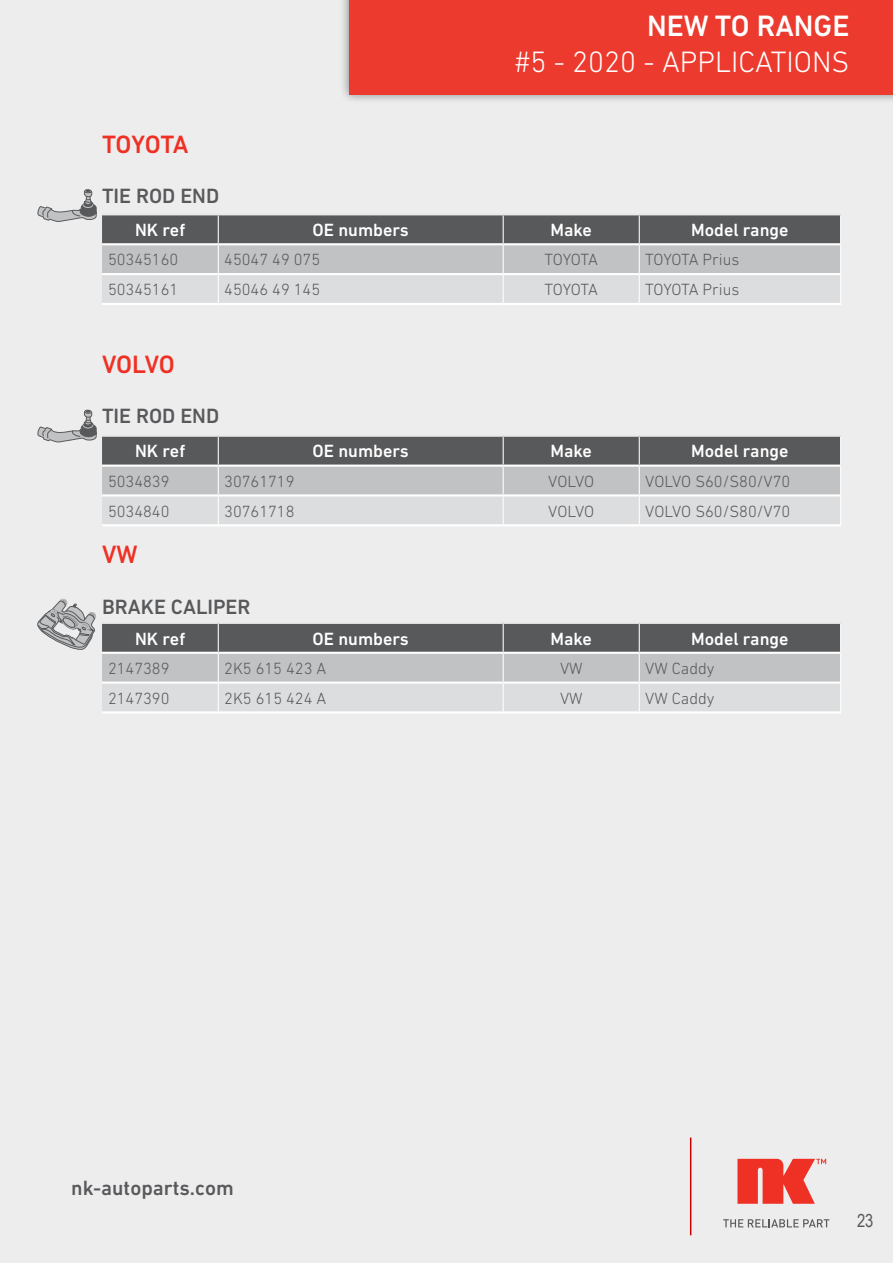
<style>
.page{position:relative;width:893px;height:1263px;background:#ededee}
.page>*{position:absolute;margin:0;border:0;box-sizing:border-box;transform-origin:0 0}
.t1{font:300 30px "DIN Next LT Pro";color:#fff}
.t2{font:500 30px "DIN Next LT Pro";color:#fff}
.t3{font:500 25.5px "DIN Next LT Pro";letter-spacing:-.01em;color:#ee3124}
.t4{font:500 21px "DIN Next LT Pro";color:#58595b}
.t5{font:500 18px "DIN Next LT Pro";color:#fff}
.t6{font:18px "Arial Narrow";color:#58595b}
.t7{font:300 16.5px "DIN Next LT Pro";color:#58595b}
</style>
<div class="page">
<svg style="left:737px;top:1159px;width:89px;height:45px"></svg>
<svg style="left:723px;top:1219px;width:106px;height:8px"></svg>
<hr style="left:690px;top:1137px;width:1px;height:98px;background:#c00">
<div style="left:339px;top:0;width:554px;height:104px;background:#58595b;opacity:.75"></div>
<div style="left:349px;top:0;width:544px;height:94px;background:#ed3a2e"></div>
<svg style="left:102px;top:215px;width:739px;height:88px;background:#a8a9ab"></svg>
<hr style="left:102px;top:243px;width:116px;height:2px;background:#fff">
<hr style="left:218px;top:243px;width:285px;height:2px;background:#fff">
<hr style="left:503px;top:243px;width:136px;height:2px;background:#fff">
<hr style="left:639px;top:243px;width:201px;height:2px;background:#fff">
<hr style="left:102px;top:273px;width:116px;height:2px;background:#fff">
<hr style="left:218px;top:273px;width:285px;height:2px;background:#fff">
<hr style="left:503px;top:273px;width:136px;height:2px;background:#fff">
<hr style="left:639px;top:273px;width:201px;height:2px;background:#fff">
<hr style="left:102px;top:303px;width:116px;height:2px;background:#fff">
<hr style="left:218px;top:303px;width:285px;height:2px;background:#fff">
<hr style="left:503px;top:303px;width:136px;height:2px;background:#fff">
<hr style="left:639px;top:303px;width:202px;height:2px;background:#fff">
<hr style="left:102px;top:213px;width:116px;height:2px;background:#e9e9e9">
<hr style="left:218px;top:213px;width:285px;height:2px;background:#e9e9e9">
<hr style="left:503px;top:213px;width:136px;height:2px;background:#e9e9e9">
<hr style="left:639px;top:213px;width:202px;height:2px;background:#e9e9e9">
<svg style="left:102px;top:437px;width:739px;height:87px;background:#a7a9aa"></svg>
<hr style="left:102px;top:465px;width:116px;height:2px;background:#fff">
<hr style="left:218px;top:465px;width:285px;height:2px;background:#fff">
<hr style="left:503px;top:465px;width:136px;height:2px;background:#fff">
<hr style="left:639px;top:465px;width:201px;height:2px;background:#fff">
<hr style="left:102px;top:494px;width:116px;height:2px;background:#fff">
<hr style="left:218px;top:494px;width:285px;height:2px;background:#fff">
<hr style="left:503px;top:494px;width:136px;height:2px;background:#fff">
<hr style="left:639px;top:494px;width:201px;height:2px;background:#fff">
<hr style="left:102px;top:524px;width:116px;height:2px;background:#fff">
<hr style="left:218px;top:524px;width:285px;height:2px;background:#fff">
<hr style="left:503px;top:524px;width:136px;height:2px;background:#fff">
<hr style="left:639px;top:524px;width:202px;height:2px;background:#fff">
<hr style="left:102px;top:435px;width:116px;height:2px;background:#e9e9e9">
<hr style="left:218px;top:435px;width:285px;height:2px;background:#e9e9e9">
<hr style="left:503px;top:435px;width:136px;height:2px;background:#e9e9e9">
<hr style="left:639px;top:435px;width:202px;height:2px;background:#e9e9e9">
<svg style="left:102px;top:624px;width:739px;height:87px;background:#a6a8a9"></svg>
<hr style="left:102px;top:652px;width:116px;height:2px;background:#fff">
<hr style="left:218px;top:652px;width:285px;height:2px;background:#fff">
<hr style="left:503px;top:652px;width:136px;height:2px;background:#fff">
<hr style="left:639px;top:652px;width:201px;height:2px;background:#fff">
<hr style="left:102px;top:681px;width:116px;height:3px;background:#fff">
<hr style="left:218px;top:681px;width:285px;height:3px;background:#fff">
<hr style="left:503px;top:681px;width:136px;height:3px;background:#fff">
<hr style="left:639px;top:681px;width:201px;height:3px;background:#fff">
<hr style="left:102px;top:711px;width:116px;height:2px;background:#fff">
<hr style="left:218px;top:711px;width:285px;height:2px;background:#fff">
<hr style="left:503px;top:711px;width:136px;height:2px;background:#fff">
<hr style="left:639px;top:711px;width:202px;height:2px;background:#fff">
<hr style="left:102px;top:622px;width:116px;height:2px;background:#e9e9e9">
<hr style="left:218px;top:622px;width:285px;height:2px;background:#e9e9e9">
<hr style="left:503px;top:622px;width:136px;height:2px;background:#e9e9e9">
<hr style="left:639px;top:622px;width:202px;height:2px;background:#e9e9e9">
<svg style="left:37px;top:190px;width:59px;height:32px"></svg>
<svg style="left:37px;top:410px;width:59px;height:32px"></svg>
<svg style="left:37px;top:599px;width:59px;height:51px"></svg>
<h1 class="t2" style="left:647px;top:8px;width:204px">NEW TO RANGE</h1>
<h1 class="t1" style="left:515px;top:44px;width:336px">#5 - 2020 - APPLICATIONS</h1>
<h2 class="t3" style="left:102px;top:130px;width:88px">TOYOTA</h2>
<p class="t4" style="left:102px;top:184px;width:119px">TIE ROD END</p>
<p class="t5" style="left:135px;top:219px;width:52px">NK ref</p>
<p class="t5" style="left:313px;top:219px;width:98px">OE numbers</p>
<p class="t5" style="left:550px;top:219px;width:43px">Make</p>
<p class="t5" style="left:691px;top:219px;width:99px">Model range</p>
<p class="t7" style="left:108px;top:250px;width:72px">50345160</p>
<p class="t7" style="left:224px;top:250px;width:97px">45047 49 075</p>
<p class="t7" style="left:545px;top:250px;width:55px">TOYOTA</p>
<p class="t7" style="left:645px;top:250px;width:96px">TOYOTA Prius</p>
<p class="t7" style="left:108px;top:280px;width:72px">50345161</p>
<p class="t7" style="left:224px;top:280px;width:97px">45046 49 145</p>
<p class="t7" style="left:545px;top:280px;width:55px">TOYOTA</p>
<p class="t7" style="left:645px;top:280px;width:96px">TOYOTA Prius</p>
<h2 class="t3" style="left:102px;top:349px;width:74px">VOLVO</h2>
<p class="t4" style="left:102px;top:404px;width:119px">TIE ROD END</p>
<p class="t5" style="left:135px;top:441px;width:52px">NK ref</p>
<p class="t5" style="left:313px;top:441px;width:98px">OE numbers</p>
<p class="t5" style="left:550px;top:441px;width:43px">Make</p>
<p class="t5" style="left:691px;top:441px;width:99px">Model range</p>
<p class="t7" style="left:108px;top:472px;width:63px">5034839</p>
<p class="t7" style="left:224px;top:472px;width:72px">30761719</p>
<p class="t7" style="left:548px;top:472px;width:48px">VOLVO</p>
<p class="t7" style="left:645px;top:472px;width:147px">VOLVO S60/S80/V70</p>
<p class="t7" style="left:108px;top:501px;width:63px">5034840</p>
<p class="t7" style="left:224px;top:501px;width:72px">30761718</p>
<p class="t7" style="left:548px;top:501px;width:48px">VOLVO</p>
<p class="t7" style="left:645px;top:501px;width:147px">VOLVO S60/S80/V70</p>
<h2 class="t3" style="left:102px;top:540px;width:37px">VW</h2>
<p class="t4" style="left:102px;top:594px;width:150px">BRAKE CALIPER</p>
<p class="t5" style="left:135px;top:628px;width:52px">NK ref</p>
<p class="t5" style="left:313px;top:628px;width:98px">OE numbers</p>
<p class="t5" style="left:550px;top:628px;width:43px">Make</p>
<p class="t5" style="left:691px;top:628px;width:99px">Model range</p>
<p class="t7" style="left:108px;top:659px;width:63px">2147389</p>
<p class="t7" style="left:224px;top:659px;width:104px">2K5 615 423 A</p>
<p class="t7" style="left:560px;top:659px;width:24px">VW</p>
<p class="t7" style="left:645px;top:659px;width:71px">VW Caddy</p>
<p class="t7" style="left:108px;top:689px;width:63px">2147390</p>
<p class="t7" style="left:224px;top:689px;width:104px">2K5 615 424 A</p>
<p class="t7" style="left:560px;top:689px;width:24px">VW</p>
<p class="t7" style="left:645px;top:689px;width:71px">VW Caddy</p>
<p class="t4" style="left:71px;top:1176px;width:164px">nk-autoparts.com</p>
<p class="t6" style="left:857px;top:1207px;width:18px">23</p>
</div>
